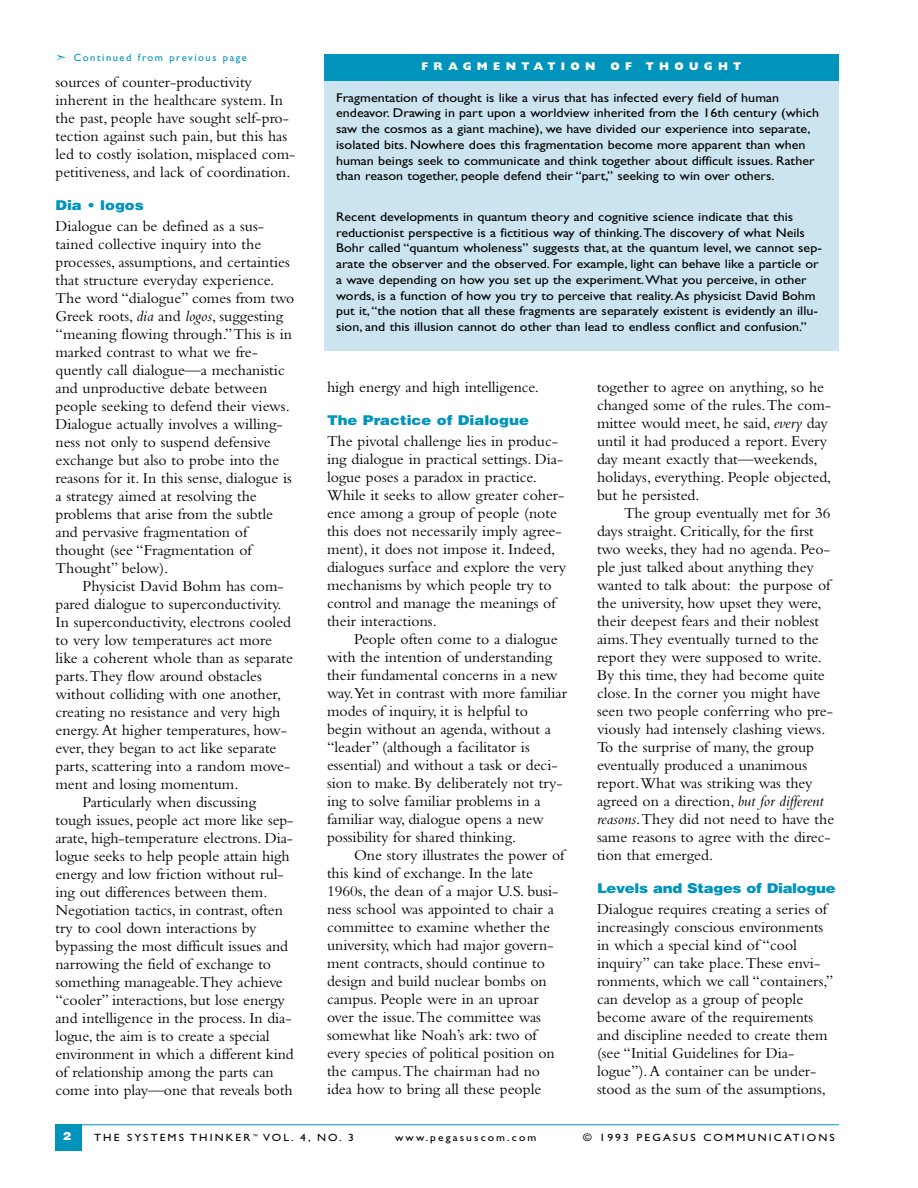
<style>
.page{position:relative;width:918px;height:1188px;background:#fff}
.page>*{position:absolute;margin:0;border:0;box-sizing:border-box;transform-origin:0 0}
.t1{font:15.75px/18px "Bembo";color:#000}
.t2{font:900 13.5px "Helvetica";color:#0094bd;scale:1.1 1}
.t3{font:900 13.5px "Helvetica";letter-spacing:-.02em;color:#0094bd;scale:1.1 1}
.t4{font:12.75px/15.8px "Gill Sans";color:#000;scale:1.1 1}
.t5{font:800 11.25px "Gill Sans";letter-spacing:.475em;color:#fff}
.t6{font:900 11.25px "Helvetica";color:#fff;scale:1.1 1}
.t7{font:10.5px "Gill Sans";letter-spacing:.18em;color:#000;scale:1.1 1}
.t8{font:10.5px "Gill Sans";letter-spacing:.15em;color:#0094bd}
.s1{font-style:italic}
</style>
<div class="page">
<div style="left:56px;top:1124px;width:26px;height:27px;background:#0094bd"></div>
<hr style="left:78px;top:1124px;width:761px;height:1px;background:#0094bd">
<div style="left:324px;top:54px;width:515px;height:27px;background:#0094bd"></div>
<div style="left:324px;top:81px;width:515px;height:270px;background:#cbe4ef"></div>
<p class="t8" style="left:57px;top:53px;width:192px">➣ Continued from previous page</p>
<p class="t1" style="left:56px;top:74px;width:241px">sources of counter-productivity inherent in the healthcare system. In the past, people have sought self-pro&shy;tection against such pain, but this has led to costly isolation, misplaced com&shy;petitiveness, and lack of coordination.</p>
<p class="t2" style="left:56px;top:200px;width:82px">Dia • logos</p>
<p class="t1" style="left:56px;top:218px;width:240px">Dialogue can be defined as a sus&shy;tained collective inquiry into the processes, assumptions, and certainties that structure everyday experience.<br>The word “dialogue” comes from two Greek roots, <span class="s1">dia</span> and <span class="s1">logos</span>, suggesting “meaning flowing through.”This is in marked contrast to what we fre&shy;quently call dialogue—a mechanistic and unproductive debate between people seeking to defend their views.<br>Dialogue actually involves a willing&shy;ness not only to suspend defensive exchange but also to probe into the reasons for it. In this sense, dialogue is a strategy aimed at resolving the problems that arise from the subtle and pervasive fragmentation of thought (see “Fragmentation of Thought” below).</p>
<p class="t1" style="left:83px;top:578px;width:203px">Physicist David Bohm has com-</p>
<p class="t1" style="left:56px;top:596px;width:228px">pared dialogue to superconductivity.</p>
<p class="t1" style="left:56px;top:614px;width:237px">In superconductivity, electrons cooled</p>
<p class="t1" style="left:56px;top:632px;width:218px">to very low temperatures act more</p>
<p class="t1" style="left:56px;top:650px;width:239px">like a coherent whole than as separate</p>
<p class="t1" style="left:56px;top:668px;width:208px">parts.They flow around obstacles</p>
<p class="t1" style="left:56px;top:686px;width:227px">without colliding with one another,</p>
<p class="t1" style="left:56px;top:704px;width:226px">creating no resistance and very high</p>
<p class="t1" style="left:56px;top:722px;width:233px">energy.At higher temperatures, how-</p>
<p class="t1" style="left:56px;top:740px;width:223px">ever, they began to act like separate</p>
<p class="t1" style="left:56px;top:758px;width:236px">parts, scattering into a random move-</p>
<p class="t1" style="left:56px;top:776px;width:184px">ment and losing momentum.</p>
<p class="t1" style="left:83px;top:794px;width:175px">Particularly when discussing</p>
<p class="t1" style="left:56px;top:812px;width:240px">tough issues, people act more like sep-</p>
<p class="t1" style="left:56px;top:830px;width:239px">arate, high-temperature electrons. Dia-</p>
<p class="t1" style="left:56px;top:848px;width:236px">logue seeks to help people attain high</p>
<p class="t1" style="left:56px;top:866px;width:230px">energy and low friction without rul-</p>
<p class="t1" style="left:56px;top:884px;width:213px">ing out differences between them.</p>
<p class="t1" style="left:56px;top:902px;width:229px">Negotiation tactics, in contrast, often</p>
<p class="t1" style="left:56px;top:920px;width:203px">try to cool down interactions by</p>
<p class="t1" style="left:56px;top:938px;width:234px">bypassing the most difficult issues and</p>
<p class="t1" style="left:56px;top:956px;width:217px">narrowing the field of exchange to</p>
<p class="t1" style="left:56px;top:974px;width:229px">something manageable.They achieve</p>
<p class="t1" style="left:56px;top:992px;width:231px">“cooler” interactions, but lose energy</p>
<p class="t1" style="left:56px;top:1010px;width:238px">and intelligence in the process. In dia-</p>
<p class="t1" style="left:56px;top:1028px;width:216px">logue, the aim is to create a special</p>
<p class="t1" style="left:56px;top:1046px;width:240px">environment in which a different kind</p>
<p class="t1" style="left:56px;top:1064px;width:220px">of relationship among the parts can</p>
<p class="t1" style="left:56px;top:1082px;width:239px">come into play—one that reveals both</p>
<p class="t5" style="left:421px;top:63px;width:176px">FRAGMENTATION</p>
<p class="t5" style="left:610px;top:63px;width:132px">OF THOUGHT</p>
<p class="t4" style="left:336px;top:91px;width:441px">Fragmentation of thought is like a virus that has infected every field of human endeavor. Drawing in part upon a worldview inherited from the 16th century (which saw the cosmos as a giant machine), we have divided our experience into separate, isolated bits. Nowhere does this fragmentation become more apparent than when human beings seek to communicate and think together about difficult issues. Rather than reason together, people defend their “part,” seeking to win over others.</p>
<p class="t4" style="left:336px;top:210px;width:443px">Recent developments in quantum theory and cognitive science indicate that this reductionist perspective is a fictitious way of thinking.The discovery of what Neils Bohr called “quantum wholeness” suggests that, at the quantum level, we cannot sep&shy;arate the observer and the observed. For example, light can behave like a particle or a wave depending on how you set up the experiment.What you perceive, in other words, is a function of how you try to perceive that reality.As physicist David Bohm put it,“the notion that all these fragments are separately existent is evidently an illu&shy;sion, and this illusion cannot do other than lead to endless conflict and confusion.”</p>
<p class="t1" style="left:327px;top:380px;width:213px">high energy and high intelligence.</p>
<p class="t2" style="left:327px;top:415px;width:185px">The Practice of Dialogue</p>
<p class="t1" style="left:327px;top:434px;width:241px">The pivotal challenge lies in produc&shy;ing dialogue in practical settings. Dia&shy;logue poses a paradox in practice.<br>While it seeks to allow greater coher&shy;ence among a group of people (note this does not necessarily imply agree&shy;ment), it does not impose it. Indeed, dialogues surface and explore the very mechanisms by which people try to control and manage the meanings of their interactions.</p>
<p class="t1" style="left:327px;top:632px;width:241px;text-indent:27px">People often come to a dialogue with the intention of understanding their fundamental concerns in a new way.Yet in contrast with more familiar modes of inquiry, it is helpful to begin without an agenda, without a “leader” (although a facilitator is essential) and without a task or deci&shy;sion to make. By deliberately not try&shy;ing to solve familiar problems in a familiar way, dialogue opens a new possibility for shared thinking.</p>
<p class="t1" style="left:327px;top:848px;width:239px;text-indent:27px">One story illustrates the power of this kind of exchange. In the late 1960s, the dean of a major U.S. busi&shy;ness school was appointed to chair a committee to examine whether the university, which had major govern&shy;ment contracts, should continue to design and build nuclear bombs on campus. People were in an uproar over the issue.The committee was somewhat like Noah’s ark: two of every species of political position on the campus.The chairman had no idea how to bring all these people</p>
<p class="t1" style="left:597px;top:380px;width:236px">together to agree on anything, so he changed some of the rules.The com&shy;mittee would meet, he said, <span class="s1">every</span> day until it had produced a report. Every day meant exactly that—weekends, holidays, everything. People objected, but he persisted.</p>
<p class="t1" style="left:597px;top:506px;width:239px;text-indent:27px">The group eventually met for 36 days straight. Critically, for the first two weeks, they had no agenda. Peo&shy;ple just talked about anything they wanted to talk about: the purpose of the university, how upset they were, their deepest fears and their noblest aims.They eventually turned to the report they were supposed to write.<br>By this time, they had become quite close. In the corner you might have seen two people conferring who pre&shy;viously had intensely clashing views.<br>To the surprise of many, the group eventually produced a unanimous report.What was striking was they agreed on a direction, <span class="s1">but for different reasons</span>.They did not need to have the same reasons to agree with the direc&shy;tion that emerged.</p>
<p class="t3" style="left:597px;top:884px;width:218px">Levels and Stages of Dialogue</p>
<p class="t1" style="left:597px;top:902px;width:238px">Dialogue requires creating a series of increasingly conscious environments in which a special kind of “cool inquiry” can take place.These envi&shy;ronments, which we call “containers,” can develop as a group of people become aware of the requirements and discipline needed to create them (see “Initial Guidelines for Dia&shy;logue”).A container can be under&shy;stood as the sum of the assumptions,</p>
<p class="t6" style="left:63px;top:1132px;width:9px">2</p>
<p class="t7" style="left:263px;top:1134px;width:84px">VOL. 4, NO. 3</p>
<p class="t7" style="left:395px;top:1134px;width:130px">www.pegasuscom.com</p>
<p class="t7" style="left:583px;top:1134px;width:230px">© 1993 PEGASUS COMMUNICATIONS</p>
<p class="t7" style="left:94px;top:1134px;width:151px">THE SYSTEMS THINKER <sup>™</sup></p>
</div>
